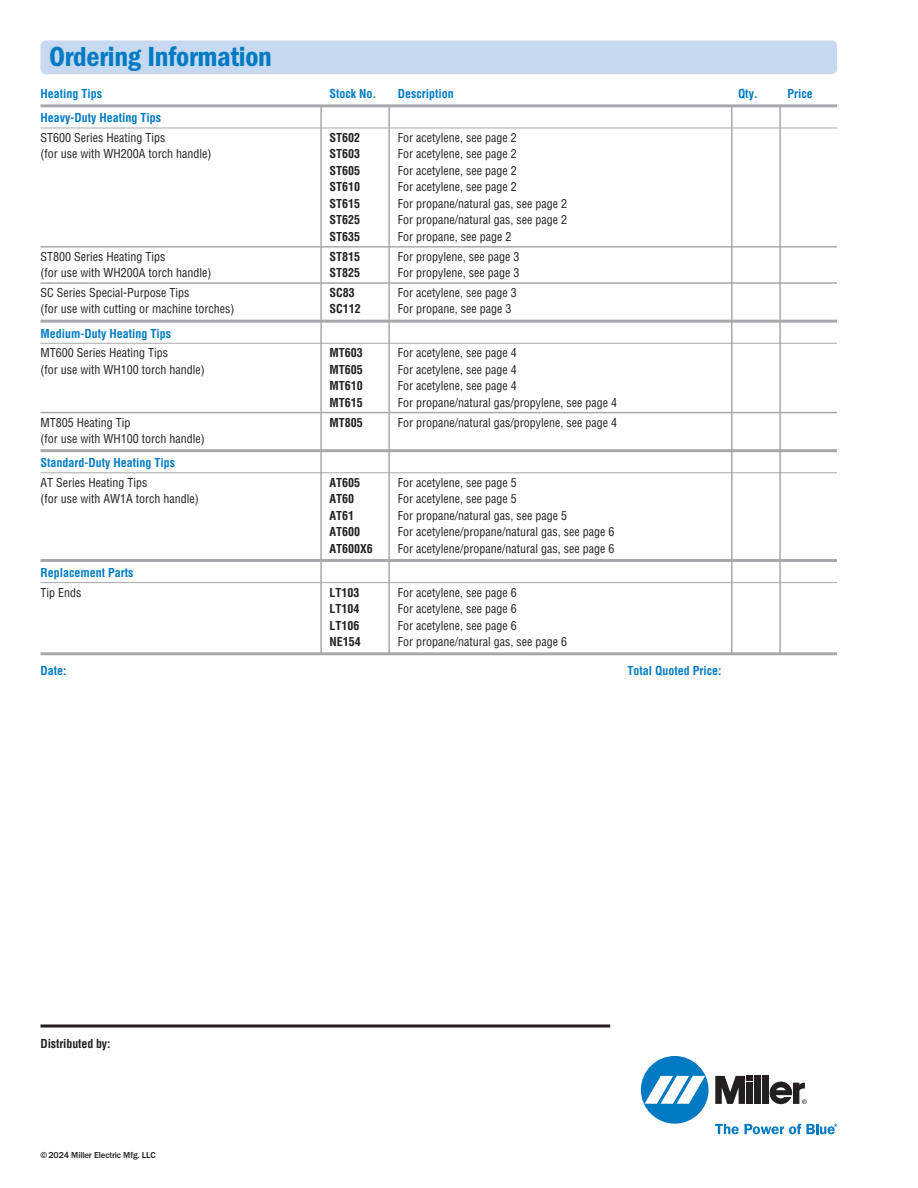
<style>
.page{position:relative;width:918px;height:1188px;background:#fff}
.page>*{position:absolute;margin:0;border:0;box-sizing:border-box;transform-origin:0 0}
.t1{font:28.5px "ITC Franklin Gothic Std Dm Cd";letter-spacing:-.01em;color:#007bc3}
.t2{font:condensed 12px "Helvetica";color:#231f20}
.t3{font:700 condensed 12px "Helvetica";color:#007bc3}
.t4{font:700 condensed 12px "Helvetica";color:#231f20}
.t5{font:500 9px "ITC Franklin Gothic Std";letter-spacing:-.02em;color:#231f20}
</style>
<div class="page">
<hr style="left:40px;top:104px;width:797px;height:3px;background:#a8a9ad">
<hr style="left:40px;top:128px;width:797px;height:1px;background:#a8a9ad">
<hr style="left:40px;top:246px;width:797px;height:2px;background:#a8a9ad">
<hr style="left:40px;top:282px;width:797px;height:2px;background:#a8a9ad">
<hr style="left:40px;top:320px;width:797px;height:3px;background:#a8a9ad">
<hr style="left:40px;top:343px;width:797px;height:1px;background:#a8a9ad">
<hr style="left:40px;top:412px;width:797px;height:1px;background:#a8a9ad">
<hr style="left:40px;top:449px;width:797px;height:3px;background:#a8a9ad">
<hr style="left:40px;top:472px;width:797px;height:1px;background:#a8a9ad">
<hr style="left:40px;top:559px;width:797px;height:3px;background:#a8a9ad">
<hr style="left:40px;top:582px;width:797px;height:1px;background:#a8a9ad">
<hr style="left:40px;top:652px;width:797px;height:3px;background:#a8a9ad">
<div style="left:641px;top:1056px;width:68px;height:68px;background:#007ac2;border-radius:50%"></div>
<svg style="left:645px;top:1076px;width:60px;height:28px"></svg>
<div style="left:754px;top:1076px;width:7px;height:28px;background:#231f20"></div>
<div style="left:763px;top:1076px;width:6px;height:28px;background:#231f20"></div>
<svg style="left:715px;top:1076px;width:38px;height:28px"></svg>
<svg style="left:770px;top:1082px;width:37px;height:22px"></svg>
<svg style="left:715px;top:1124px;width:122px;height:10px"></svg>
<svg style="left:40px;top:1024px;width:570px;height:4px;background:#595657"></svg>
<div style="left:41px;top:40px;width:796px;height:34px;background:#c6d9f0;border-radius:5px"></div>
<hr style="left:320px;top:105px;width:2px;height:549px;background:#a8a9ad">
<hr style="left:388px;top:105px;width:2px;height:549px;background:#a8a9ad">
<hr style="left:731px;top:106px;width:2px;height:548px;background:#a8a9ad">
<hr style="left:779px;top:106px;width:2px;height:548px;background:#a8a9ad">
<p class="t1" style="left:49px;top:47px;width:224px">Ordering Information</p>
<p class="t3" style="left:40px;top:89px;width:63px">Heating Tips</p>
<p class="t3" style="left:329px;top:89px;width:48px">Stock No.</p>
<p class="t3" style="left:398px;top:89px;width:57px">Description</p>
<p class="t3" style="left:738px;top:89px;width:21px">Qty.</p>
<p class="t3" style="left:788px;top:89px;width:27px">Price</p>
<p class="t3" style="left:40px;top:113px;width:122px">Heavy-Duty Heating Tips</p>
<p class="t2" style="left:40px;top:133px;width:126px">ST600 Series Heating Tips</p>
<p class="t4" style="left:329px;top:133px;width:32px">ST602</p>
<p class="t2" style="left:398px;top:133px;width:120px">For acetylene, see page 2</p>
<p class="t2" style="left:40px;top:149px;width:172px">(for use with WH200A torch handle)</p>
<p class="t4" style="left:329px;top:149px;width:32px">ST603</p>
<p class="t2" style="left:398px;top:149px;width:120px">For acetylene, see page 2</p>
<p class="t4" style="left:329px;top:166px;width:32px">ST605</p>
<p class="t2" style="left:398px;top:166px;width:120px">For acetylene, see page 2</p>
<p class="t4" style="left:329px;top:182px;width:32px">ST610</p>
<p class="t2" style="left:398px;top:182px;width:120px">For acetylene, see page 2</p>
<p class="t4" style="left:329px;top:199px;width:32px">ST615</p>
<p class="t2" style="left:398px;top:199px;width:171px">For propane/natural gas, see page 2</p>
<p class="t4" style="left:329px;top:215px;width:32px">ST625</p>
<p class="t2" style="left:398px;top:215px;width:171px">For propane/natural gas, see page 2</p>
<p class="t4" style="left:329px;top:232px;width:32px">ST635</p>
<p class="t2" style="left:398px;top:232px;width:115px">For propane, see page 2</p>
<p class="t2" style="left:40px;top:252px;width:126px">ST800 Series Heating Tips</p>
<p class="t4" style="left:329px;top:252px;width:32px">ST815</p>
<p class="t2" style="left:398px;top:252px;width:123px">For propylene, see page 3</p>
<p class="t2" style="left:40px;top:268px;width:172px">(for use with WH200A torch handle)</p>
<p class="t4" style="left:329px;top:268px;width:32px">ST825</p>
<p class="t2" style="left:398px;top:268px;width:123px">For propylene, see page 3</p>
<p class="t2" style="left:40px;top:288px;width:150px">SC Series Special-Purpose Tips</p>
<p class="t4" style="left:329px;top:288px;width:27px">SC83</p>
<p class="t2" style="left:398px;top:288px;width:120px">For acetylene, see page 3</p>
<p class="t2" style="left:40px;top:304px;width:195px">(for use with cutting or machine torches)</p>
<p class="t4" style="left:329px;top:304px;width:33px">SC112</p>
<p class="t2" style="left:398px;top:304px;width:115px">For propane, see page 3</p>
<p class="t3" style="left:40px;top:329px;width:132px">Medium-Duty Heating Tips</p>
<p class="t2" style="left:40px;top:348px;width:129px">MT600 Series Heating Tips</p>
<p class="t4" style="left:329px;top:348px;width:35px">MT603</p>
<p class="t2" style="left:398px;top:348px;width:120px">For acetylene, see page 4</p>
<p class="t2" style="left:40px;top:365px;width:166px">(for use with WH100 torch handle)</p>
<p class="t4" style="left:329px;top:365px;width:35px">MT605</p>
<p class="t2" style="left:398px;top:365px;width:120px">For acetylene, see page 4</p>
<p class="t4" style="left:329px;top:381px;width:35px">MT610</p>
<p class="t2" style="left:398px;top:381px;width:120px">For acetylene, see page 4</p>
<p class="t4" style="left:329px;top:398px;width:35px">MT615</p>
<p class="t2" style="left:398px;top:398px;width:221px">For propane/natural gas/propylene, see page 4</p>
<p class="t2" style="left:40px;top:418px;width:91px">MT805 Heating Tip</p>
<p class="t4" style="left:329px;top:418px;width:35px">MT805</p>
<p class="t2" style="left:398px;top:418px;width:221px">For propane/natural gas/propylene, see page 4</p>
<p class="t2" style="left:40px;top:434px;width:166px">(for use with WH100 torch handle)</p>
<p class="t3" style="left:40px;top:458px;width:136px">Standard-Duty Heating Tips</p>
<p class="t2" style="left:40px;top:478px;width:108px">AT Series Heating Tips</p>
<p class="t4" style="left:329px;top:478px;width:32px">AT605</p>
<p class="t2" style="left:398px;top:478px;width:120px">For acetylene, see page 5</p>
<p class="t2" style="left:40px;top:494px;width:160px">(for use with AW1A torch handle)</p>
<p class="t4" style="left:329px;top:494px;width:26px">AT60</p>
<p class="t2" style="left:398px;top:494px;width:120px">For acetylene, see page 5</p>
<p class="t4" style="left:329px;top:511px;width:26px">AT61</p>
<p class="t2" style="left:398px;top:511px;width:171px">For propane/natural gas, see page 5</p>
<p class="t4" style="left:329px;top:527px;width:32px">AT600</p>
<p class="t2" style="left:398px;top:527px;width:218px">For acetylene/propane/natural gas, see page 6</p>
<p class="t4" style="left:329px;top:544px;width:45px">AT600X6</p>
<p class="t2" style="left:398px;top:544px;width:218px">For acetylene/propane/natural gas, see page 6</p>
<p class="t3" style="left:40px;top:568px;width:94px">Replacement Parts</p>
<p class="t2" style="left:40px;top:588px;width:42px">Tip Ends</p>
<p class="t4" style="left:329px;top:588px;width:31px">LT103</p>
<p class="t2" style="left:398px;top:588px;width:120px">For acetylene, see page 6</p>
<p class="t4" style="left:329px;top:604px;width:31px">LT104</p>
<p class="t2" style="left:398px;top:604px;width:120px">For acetylene, see page 6</p>
<p class="t4" style="left:329px;top:621px;width:31px">LT106</p>
<p class="t2" style="left:398px;top:621px;width:120px">For acetylene, see page 6</p>
<p class="t4" style="left:329px;top:637px;width:33px">NE154</p>
<p class="t2" style="left:398px;top:637px;width:171px">For propane/natural gas, see page 6</p>
<p class="t3" style="left:40px;top:666px;width:28px">Date:</p>
<p class="t3" style="left:627px;top:666px;width:96px">Total Quoted Price:</p>
<p class="t4" style="left:41px;top:1039px;width:71px">Distributed by:</p>
<p class="t5" style="left:40px;top:1150px;width:117px">© 2024 Miller Electric Mfg. LLC</p>
</div>
